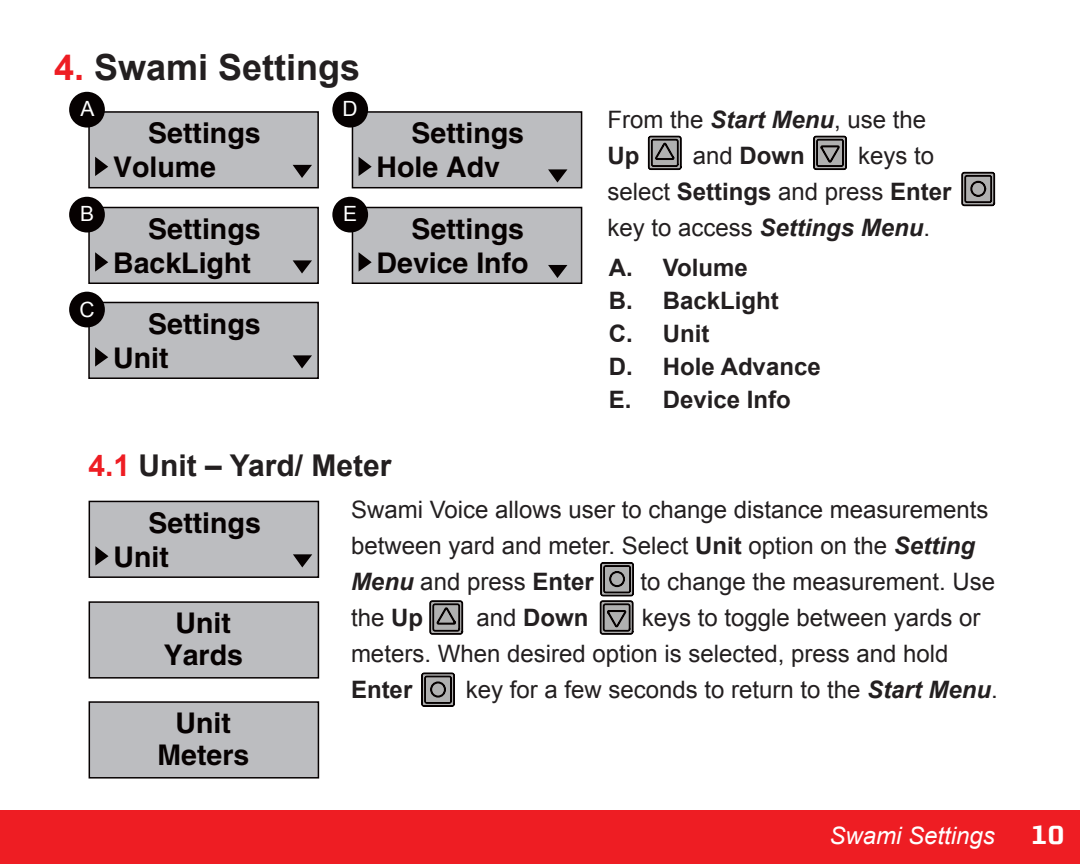
<style>
.page{position:relative;width:1080px;height:864px;background:#fff}
.page>*{position:absolute;margin:0;border:0;box-sizing:border-box;transform-origin:0 0}
.t1{font:700 36px "Arial";color:#231f20}
.t2{font:700 30px "Arial";color:#231f20}
.t3{font:700 30px "Morgan Sn Caps";color:#fff}
.t4{font:700 28.5px/33.9px "Helvetica";color:#060101}
.t5{font:24px/36px "Arial";color:#231f20}
.t6{font:700 24px "Arial";color:#231f20}
.t7{font:italic 24px "Arial";color:#fff}
.t8{font:21px "Arial";color:#fff}
.s1{color:#ee1d23}
.s2{font-weight:700;font-style:italic}
.s3{font-weight:400}
.s4{font-weight:700}
</style>
<div class="page">
<div style="left:0;top:810px;width:1080px;height:54px;background:#ee1d23"></div>
<svg style="left:429px;top:600px;width:34px;height:35px"></svg>
<svg style="left:600px;top:562px;width:34px;height:73px;background:#6e6c6c"></svg>
<svg style="left:421px;top:672px;width:34px;height:35px"></svg>
<svg style="left:961px;top:172px;width:34px;height:34px"></svg>
<svg style="left:648px;top:136px;width:34px;height:34px"></svg>
<svg style="left:813px;top:136px;width:34px;height:34px"></svg>
<div style="left:88px;top:111px;width:231px;height:77px;background:#bcbdc0;border:2px solid #060101"></div>
<svg style="left:95px;top:157px;width:13px;height:19px"></svg>
<svg style="left:293px;top:165px;width:19px;height:13px"></svg>
<div style="left:88px;top:207px;width:231px;height:77px;background:#bcbdc0;border:2px solid #060101"></div>
<svg style="left:95px;top:252px;width:13px;height:20px"></svg>
<svg style="left:293px;top:260px;width:19px;height:14px"></svg>
<div style="left:88px;top:302px;width:231px;height:77px;background:#bcbdc0;border:2px solid #060101"></div>
<svg style="left:95px;top:347px;width:13px;height:20px"></svg>
<svg style="left:293px;top:355px;width:19px;height:14px"></svg>
<div style="left:352px;top:111px;width:230px;height:77px;background:#bcbdc0;border:2px solid #060101"></div>
<svg style="left:359px;top:157px;width:13px;height:19px"></svg>
<svg style="left:548px;top:169px;width:19px;height:14px"></svg>
<div style="left:352px;top:207px;width:230px;height:77px;background:#bcbdc0;border:2px solid #060101"></div>
<svg style="left:359px;top:252px;width:13px;height:20px"></svg>
<svg style="left:548px;top:265px;width:19px;height:13px"></svg>
<div style="left:89px;top:501px;width:230px;height:77px;background:#bcbdc0;border:2px solid #060101"></div>
<svg style="left:95px;top:546px;width:14px;height:20px"></svg>
<svg style="left:293px;top:554px;width:19px;height:13px"></svg>
<div style="left:89px;top:601px;width:230px;height:78px;background:#bcbdc0;border:2px solid #060101"></div>
<div style="left:89px;top:701px;width:230px;height:78px;background:#bcbdc0;border:2px solid #060101"></div>
<div style="left:69px;top:92px;width:36px;height:36px;background:#060101;border-radius:50%"></div>
<div style="left:69px;top:197px;width:36px;height:36px;background:#060101;border-radius:50%"></div>
<div style="left:69px;top:292px;width:36px;height:35px;background:#060101;border-radius:50%"></div>
<div style="left:332px;top:92px;width:36px;height:36px;background:#060101;border-radius:50%"></div>
<div style="left:332px;top:197px;width:36px;height:36px;background:#060101;border-radius:50%"></div>
<p class="t1" style="left:54px;top:44px;width:308px"><span class="s1">4.</span> Swami Settings</p>
<p class="t8" style="left:81px;top:95px;width:16px">A</p>
<p class="t8" style="left:80px;top:200px;width:16px">B</p>
<p class="t8" style="left:79px;top:296px;width:17px">C</p>
<p class="t4" style="left:113px;top:116px;width:149px;text-indent:35px">Settings<br>Volume</p>
<p class="t4" style="left:113px;top:211px;width:149px;text-indent:35px">Settings<br>BackLight</p>
<p class="t4" style="left:113px;top:306px;width:149px;text-indent:35px">Settings<br>Unit</p>
<p class="t8" style="left:343px;top:95px;width:17px">D</p>
<p class="t8" style="left:343px;top:200px;width:16px">E</p>
<p class="t4" style="left:377px;top:116px;width:149px;text-indent:35px">Settings<br>Hole Adv</p>
<p class="t4" style="left:377px;top:211px;width:154px;text-align:right">Settings<br>Device Info</p>
<p class="t5" style="left:608px;top:102px;width:320px">From the <span class="s2">Start Menu</span>, use the</p>
<p class="t6" style="left:608px;top:140px;width:33px">Up</p>
<p class="t6" style="left:693px;top:140px;width:114px"><span class="s3">and</span> Down</p>
<p class="t5" style="left:608px;top:138px;width:346px;text-indent:251px">keys to select <span class="s4">Settings</span> and press <span class="s4">Enter </span>key to access <span class="s2">Settings Menu</span>.</p>
<p class="t6" style="left:609px;top:252px;width:140px">A. Volume</p>
<p class="t6" style="left:609px;top:285px;width:172px">B. BackLight</p>
<p class="t6" style="left:609px;top:318px;width:102px">C. Unit</p>
<p class="t6" style="left:609px;top:351px;width:213px">D. Hole Advance</p>
<p class="t6" style="left:609px;top:384px;width:184px">E. Device Info</p>
<p class="t2" style="left:89px;top:446px;width:304px"><span class="s1">4.1</span> Unit – Yard/ Meter</p>
<p class="t5" style="left:351px;top:492px;width:639px">Swami Voice allows user to change distance measurements between yard and meter. Select <span class="s4">Unit</span> option on the <span class="s2">Setting<br>Menu</span> and press <span class="s4">Enter</span></p>
<p class="t4" style="left:113px;top:505px;width:149px;text-indent:35px">Settings<br>Unit</p>
<p class="t5" style="left:640px;top:564px;width:356px">to change the measurement. Use</p>
<p class="t4" style="left:164px;top:607px;width:81px;line-height:31.5px;text-align:center">Unit<br>Yards</p>
<p class="t4" style="left:157px;top:707px;width:93px;line-height:31.5px;text-align:center">Unit<br>Meters</p>
<p class="t5" style="left:351px;top:600px;width:74px">the <span class="s4">Up</span></p>
<p class="t6" style="left:476px;top:602px;width:114px"><span class="s3">and</span> Down</p>
<p class="t5" style="left:351px;top:600px;width:631px;text-indent:291px">keys to toggle between yards or meters. When desired option is selected, press and hold<br><span class="s4">Enter</span></p>
<p class="t5" style="left:466px;top:672px;width:534px">key for a few seconds to return to the <span class="s2">Start Menu</span>.</p>
<p class="t7" style="left:830px;top:821px;width:167px">Swami Settings</p>
<p class="t3" style="left:1030px;top:819px;width:36px">10</p>
</div>
